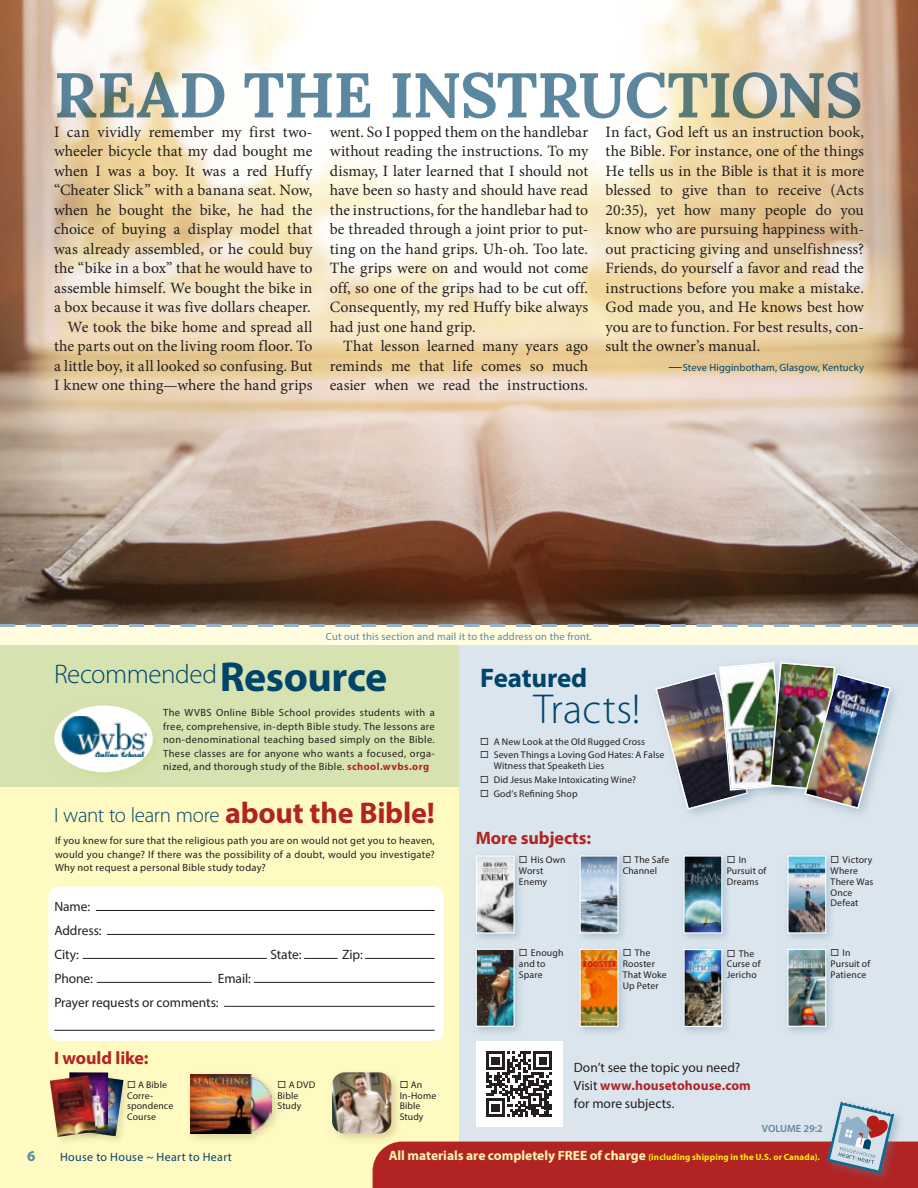
<style>
.page{position:relative;width:918px;height:1188px;background:#fff}
.page>*{position:absolute;margin:0;border:0;box-sizing:border-box;transform-origin:0 0}
.t1{font:700 63px "Lora";letter-spacing:-.015em;color:#5c87a1}
.t2{font:700 42px "Myriad Pro";letter-spacing:-.01em;color:#00446a}
.t3{font:300 42px "Myriad Pro";letter-spacing:.01em;color:#00446a}
.t4{font:700 30px "Myriad Pro";letter-spacing:-.01em;color:#b22423}
.t5{font:300 27px "Myriad Pro";letter-spacing:-.015em;color:#00446a}
.t6{font:700 27px "Myriad Pro";letter-spacing:-.01em;color:#00446a}
.t7{font:300 21px "Myriad Pro";letter-spacing:-.015em;color:#00446a}
.t8{font:700 18px "Myriad Pro";letter-spacing:-.005em;color:#b22423}
.Body_Serif_indent{font:15.75px/19.5px "Minion Pro";color:#231f20;text-align:justify}
.Body_Serif_no_indent{font:15.75px/19.5px "Minion Pro";letter-spacing:.005em;color:#231f20;text-align:justify}
.t9{font:700 15px "Myriad Pro";color:#5c87a1}
.t10{font:13.5px/18px "Myriad Pro";letter-spacing:-.005em;color:#231f20}
.t11{font:700 13.5px "Myriad Pro";color:#fff8ae}
.t12{font:12px "Myriad Pro";letter-spacing:.03em;color:#00446a}
.Sans-Serif_7_9{font:10.5px/13.5px "Myriad Pro";letter-spacing:.03em;color:#231f20;text-align:justify}
.t13{font:10.5px "Myriad Pro";letter-spacing:.02em;color:#5c87a1}
.Body_Serif_indent-2{font:10.5px "Myriad Pro";letter-spacing:.01em;color:#00446a}
.t14{font:600 10.5px "Myriad Pro";color:#5c87a1}
.t15{font:9.75px/10.8px "Myriad Pro";letter-spacing:.015em;color:#231f20}
.s1{font-family:"Minion Pro";font-size:15.75px;color:#231f20}
.s2{font-style:italic}
.s3{font-weight:700;color:#b22423}
.s4{font-size:9px;color:#fff101}
</style>
<div class="page">
<img style="left:0;top:0;width:918px;height:624px">
<div style="left:0;top:625px;width:459px;height:563px;background:#fffac1"></div>
<div style="left:48px;top:887px;width:396px;height:154px;background:#fff;border-radius:11px"></div>
<div style="left:0;top:625px;width:459px;height:162px;background:#d6e3b1"></div>
<hr style="left:254px;top:982px;width:181px;height:1px;background:#231f20">
<hr style="left:97px;top:982px;width:115px;height:1px;background:#231f20">
<hr style="left:96px;top:910px;width:339px;height:1px;background:#231f20">
<hr style="left:54px;top:1030px;width:381px;height:1px;background:#231f20">
<hr style="left:107px;top:934px;width:328px;height:1px;background:#231f20">
<hr style="left:224px;top:1006px;width:211px;height:1px;background:#231f20">
<hr style="left:365px;top:958px;width:70px;height:1px;background:#231f20">
<hr style="left:83px;top:958px;width:184px;height:1px;background:#231f20">
<hr style="left:304px;top:958px;width:34px;height:1px;background:#231f20">
<img style="left:116px;top:1079px;width:8px;height:57px">
<div style="left:67px;top:1070px;width:49px;height:67px;background:#776736;opacity:.16"></div>
<img style="left:69px;top:1072px;width:39px;height:57px">
<div style="left:48px;top:1074px;width:56px;height:71px;background:#776736;opacity:.16"></div>
<img style="left:50px;top:1075px;width:46px;height:62px">
<div style="left:186px;top:1070px;width:96px;height:74px;background:#776736;opacity:.26"></div>
<img style="left:190px;top:1074px;width:82px;height:59px">
<div style="left:328px;top:1068px;width:74px;height:76px;background:#776736;opacity:.26"></div>
<img style="left:332px;top:1072px;width:41px;height:61px">
<div style="left:459px;top:625px;width:459px;height:563px;background:#dbe5ed"></div>
<div style="left:0;top:625px;width:918px;height:20px;background:#fffce0"></div>
<svg style="left:0;top:624px;width:918px;height:3px"></svg>
<div style="left:476px;top:1041px;width:86px;height:86px;background:#fff"></div>
<svg style="left:373px;top:1051px;width:545px;height:137px"></svg>
<img style="left:655px;top:662px;width:237px;height:153px">
<div style="left:470px;top:850px;width:55px;height:94px;background:#5c87a1;opacity:.34"></div>
<svg style="left:475px;top:855px;width:40px;height:79px"></svg>
<div style="left:470px;top:943px;width:55px;height:94px;background:#5c87a1;opacity:.34"></div>
<img style="left:475px;top:948px;width:40px;height:79px">
<div style="left:574px;top:943px;width:55px;height:94px;background:#5c87a1;opacity:.34"></div>
<img style="left:579px;top:948px;width:40px;height:79px">
<div style="left:574px;top:850px;width:55px;height:94px;background:#5c87a1;opacity:.34"></div>
<svg style="left:579px;top:855px;width:40px;height:79px"></svg>
<div style="left:678px;top:850px;width:55px;height:94px;background:#5c87a1;opacity:.34"></div>
<img style="left:683px;top:855px;width:40px;height:79px">
<div style="left:678px;top:944px;width:55px;height:93px;background:#5c87a1;opacity:.34"></div>
<img style="left:683px;top:948px;width:40px;height:80px">
<div style="left:782px;top:850px;width:55px;height:94px;background:#5c87a1;opacity:.34"></div>
<img style="left:787px;top:855px;width:40px;height:79px">
<div style="left:782px;top:943px;width:55px;height:94px;background:#5c87a1;opacity:.34"></div>
<img style="left:787px;top:948px;width:40px;height:79px">
<svg style="left:27px;top:245px;width:877px;height:179px;background:#ecd8b8"></svg>
<div style="left:44px;top:696px;width:128px;height:96px;background:#c7d993;opacity:.56"></div>
<div style="left:56px;top:707px;width:95px;height:64px;background:#fff;border-radius:50%"></div>
<div style="left:54px;top:706px;width:99px;height:66px;border:3px solid #fff;border-radius:50%"></div>
<img style="left:61px;top:716px;width:86px;height:40px">
<h1 class="t1" style="left:54px;top:54px;width:810px">READ THE INSTRUCTIONS</h1>
<p class="Body_Serif_no_indent" style="left:54px;top:122px;width:260px">I can vividly remember my first two&shy;wheeler bicycle that my dad bought me when I was a boy. It was a red Huffy “Cheater Slick” with a banana seat. Now, when he bought the bike, he had the choice of buying a display model that was already assembled, or he could buy the “bike in a box” that he would have to assemble himself. We bought the bike in a box because it was five dollars cheaper.</p>
<p class="Body_Serif_indent" style="left:54px;top:317px;width:260px;text-indent:14px">We took the bike home and spread all the parts out on the living room floor. To a little boy, it all looked so confusing. But I knew one thing—where the hand grips</p>
<p class="Body_Serif_indent" style="left:330px;top:122px;width:260px">went. So I popped them on the handlebar without reading the instructions. To my dismay, I later learned that I should not have been so hasty and should have read the instructions, for the handlebar had to be threaded through a joint prior to put&shy;ting on the hand grips. Uh-oh. Too late.<br>The grips were on and would not come off, so one of the grips had to be cut off.<br>Consequently, my red Huffy bike always had just one hand grip.</p>
<p class="Body_Serif_indent" style="left:330px;top:337px;width:260px;text-indent:14px">That lesson learned many years ago reminds me that life comes so much easier when we read the instructions.</p>
<p class="Body_Serif_indent" style="left:606px;top:122px;width:260px">In fact, God left us an instruction book, the Bible. For instance, one of the things He tells us in the Bible is that it is more blessed to give than to receive (Acts 20:35), yet how many people do you know who are pursuing happiness with&shy;out practicing giving and unselfishness?<br>Friends, do yourself a favor and read the instructions before you make a mistake.<br>God made you, and He knows best how you are to function. For best results, con&shy;sult the owner’s manual.</p>
<p class="Body_Serif_indent-2" style="left:668px;top:361px;width:197px"><span class="s1">—</span>Steve Higginbotham, Glasgow, Kentucky</p>
<p class="t13" style="left:326px;top:630px;width:268px">Cut out this section and mail it to the address on the front<span class="s2">.</span></p>
<p class="t5" style="left:54px;top:658px;width:165px">Recommended</p>
<p class="t2" style="left:220px;top:650px;width:169px">Resource</p>
<p class="t6" style="left:480px;top:661px;width:109px">Featured</p>
<p class="Sans-Serif_7_9" style="left:163px;top:706px;width:273px">The WVBS Online Bible School provides students with a free, comprehensive, in-depth Bible study. The lessons are non-denominational teaching based simply on the Bible.<br>These classes are for anyone who wants a focused, orga&shy;nized, and thorough study of the Bible. <span class="s3">school.wvbs.org</span></p>
<p class="t7" style="left:54px;top:802px;width:167px">I want to learn more</p>
<p class="t4" style="left:225px;top:793px;width:211px">about the Bible!</p>
<p class="Sans-Serif_7_9" style="left:55px;top:834px;width:381px">If you knew for sure that the religious path you are on would not get you to heaven, would you change? If there was the possibility of a doubt, would you investigate?<br>Why not request a personal Bible study today?</p>
<p class="t10" style="left:54px;top:897px;width:37px">Name:</p>
<p class="t10" style="left:54px;top:921px;width:49px">Address:</p>
<p class="t10" style="left:54px;top:945px;width:26px">City:</p>
<p class="t10" style="left:270px;top:945px;width:33px">State:</p>
<p class="t10" style="left:342px;top:945px;width:22px">Zip:</p>
<p class="t10" style="left:54px;top:969px;width:40px">Phone:</p>
<p class="t10" style="left:218px;top:969px;width:35px">Email:</p>
<p class="t10" style="left:54px;top:993px;width:166px">Prayer requests or comments:</p>
<p class="t3" style="left:534px;top:684px;width:108px">Tracts!</p>
<p class="t15" style="left:480px;top:736px;width:166px">◻ A New Look at the Old Rugged Cross</p>
<p class="t15" style="left:494px;top:750px;width:172px;text-indent:-14px">◻ Seven Things a Loving God Hates: A False<br>Witness that Speaketh Lies</p>
<p class="t15" style="left:480px;top:774px;width:157px">◻ Did Jesus Make Intoxicating Wine?</p>
<p class="t15" style="left:480px;top:788px;width:99px">◻ God’s Refining Shop</p>
<p class="t8" style="left:476px;top:826px;width:117px">More subjects:</p>
<p class="t15" style="left:519px;top:854px;width:48px">◻ His Own<br>Worst<br>Enemy</p>
<p class="t15" style="left:623px;top:854px;width:48px">◻ The Safe<br>Channel</p>
<p class="t15" style="left:727px;top:854px;width:41px">◻ In<br>Pursuit of<br>Dreams</p>
<p class="t15" style="left:519px;top:947px;width:46px">◻ Enough and to<br>Spare</p>
<p class="t15" style="left:623px;top:947px;width:45px">◻ The<br>Rooster<br>That Woke<br>Up Peter</p>
<p class="t15" style="left:727px;top:948px;width:35px">◻ The<br>Curse of<br>Jericho</p>
<p class="t15" style="left:831px;top:854px;width:44px">◻ Victory<br>Where<br>There Was<br>Once<br>Defeat</p>
<p class="t15" style="left:831px;top:947px;width:41px">◻ In<br>Pursuit of<br>Patience</p>
<p class="t8" style="left:54px;top:1046px;width:96px">I would like:</p>
<p class="t15" style="left:127px;top:1079px;width:48px">◻ A Bible<br>Corre&shy;spondence<br>Course</p>
<p class="t15" style="left:278px;top:1079px;width:39px">◻ A DVD<br>Bible<br>Study</p>
<p class="t15" style="left:400px;top:1079px;width:38px">◻ An<br>In-Home<br>Bible<br>Study</p>
<p class="t10" style="left:574px;top:1058px;width:168px">Don’t see the topic you need?</p>
<p class="t10" style="left:574px;top:1076px;width:179px">Visit <span class="s3">www.housetohouse.com </span>for more subjects.</p>
<p class="t14" style="left:762px;top:1122px;width:63px">VOLUME 29:2</p>
<p class="t9" style="left:27px;top:1146px;width:10px">6</p>
<p class="t12" style="left:60px;top:1150px;width:173px">House to House ~ Heart to Heart</p>
<p class="t11" style="left:389px;top:1147px;width:433px">All materials are completely FREE of charge <span class="s4">(including shipping in the U.S. or Canada).</span></p>
</div>
